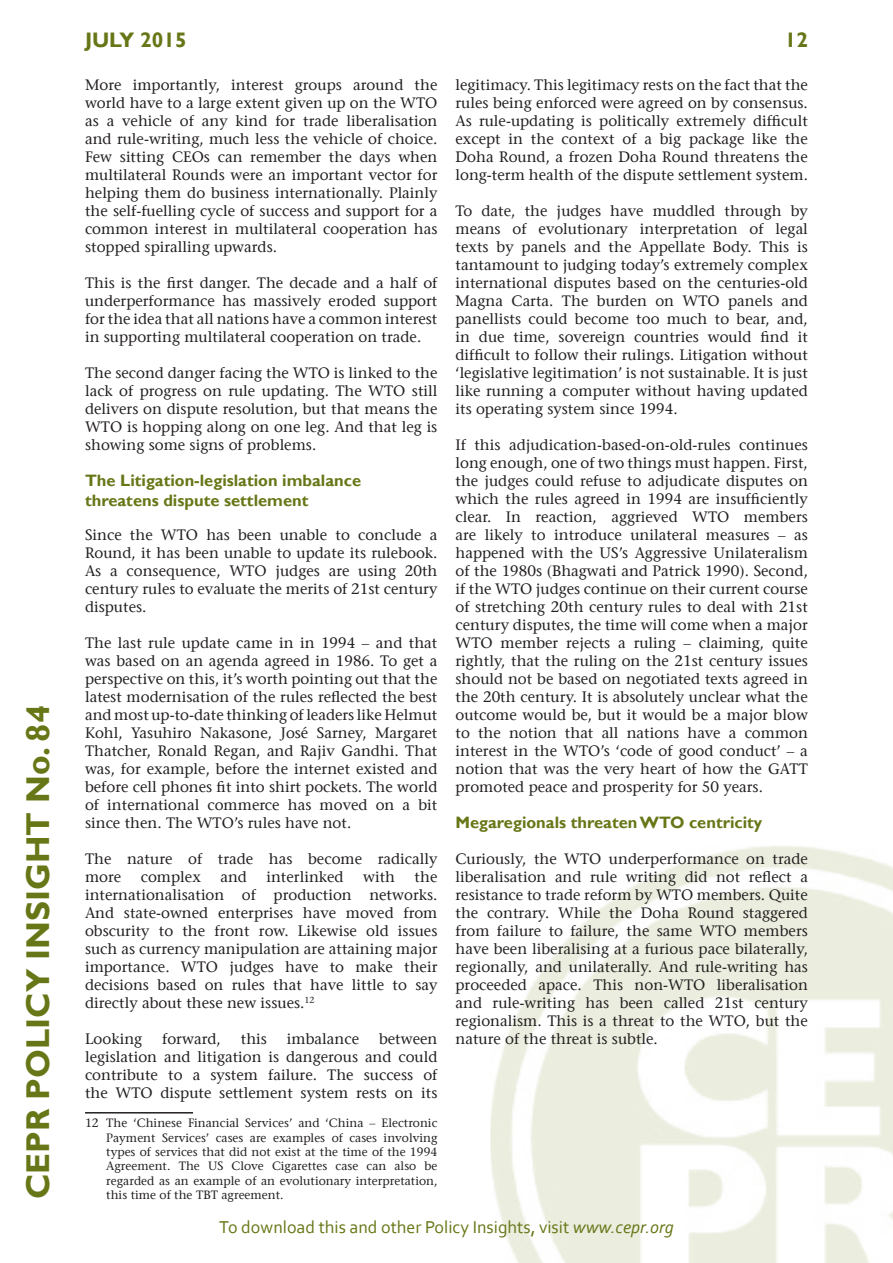
<style>
.page{position:relative;width:893px;height:1263px;background:#fff}
.page>*{position:absolute;margin:0;border:0;box-sizing:border-box;transform-origin:0 0}
.t1{font:700 33px "Gill Sans";color:#677717}
.t2{font:700 21px "Gill Sans";color:#677717}
.t3{font:18px "Corbel";color:#677717}
.t4{font:700 16.5px/19.8px "Gill Sans";color:#677717}
.t5{font:15px/18px "Stone Serif";color:#231f20;text-align:justify}
.t6{font:12px/14.4px "Stone Serif";color:#231f20;text-align:justify}
.s1{font-style:italic}
</style>
<div class="page">
<img style="left:490px;top:846px;width:403px;height:417px">
<hr style="left:85px;top:1112px;width:108px;height:1px;background:#231f20">
<h1 class="t1" style="left:18px;top:1199px;width:496px;rotate:-90deg">CEPR POLICY INSIGHT No. 84</h1>
<h2 class="t2" style="left:85px;top:28px;width:103px">july 2015</h2>
<h2 class="t2" style="left:785px;top:28px;width:25px">12</h2>
<p class="t5" style="left:85px;top:76px;width:354px">More importantly, interest groups around the world have to a large extent given up on the WTO as a vehicle of any kind for trade liberalisation and rule-writing, much less the vehicle of choice.<br>Few sitting CEOs can remember the days when multilateral Rounds were an important vector for helping them do business internationally. Plainly the self-fuelling cycle of success and support for a common interest in multilateral cooperation has stopped spiralling upwards.</p>
<p class="t5" style="left:85px;top:274px;width:354px">This is the first danger. The decade and a half of underperformance has massively eroded support for the idea that all nations have a common interest in supporting multilateral cooperation on trade.</p>
<p class="t5" style="left:85px;top:364px;width:354px">The second danger facing the WTO is linked to the lack of progress on rule updating. The WTO still delivers on dispute resolution, but that means the WTO is hopping along on one leg. And that leg is showing some signs of problems.</p>
<p class="t4" style="left:85px;top:471px;width:278px">The Litigation-legislation imbalance threatens dispute settlement</p>
<p class="t5" style="left:85px;top:526px;width:354px">Since the WTO has been unable to conclude a Round, it has been unable to update its rulebook.<br>As a consequence, WTO judges are using 20th century rules to evaluate the merits of 21st century disputes.</p>
<p class="t5" style="left:85px;top:634px;width:354px">The last rule update came in in 1994 – and that was based on an agenda agreed in 1986. To get a perspective on this, it’s worth pointing out that the latest modernisation of the rules reflected the best and most up-to-date thinking of leaders like Helmut Kohl, Yasuhiro Nakasone, José Sarney, Margaret Thatcher, Ronald Regan, and Rajiv Gandhi. That was, for example, before the internet existed and before cell phones fit into shirt pockets. The world of international commerce has moved on a bit since then. The WTO’s rules have not.</p>
<p class="t5" style="left:85px;top:850px;width:354px">The nature of trade has become radically more</p>
<p class="t5" style="left:85px;top:868px;width:354px;text-indent:330px">the internationalisation of production networks.<br>And state-owned enterprises have moved from obscurity to the front row. Likewise old issues such as currency manipulation are attaining major importance. WTO judges have to make their decisions based on rules that have little to say directly about these new issues.<sup>12</sup></p>
<p class="t5" style="left:85px;top:1030px;width:59px">Looking</p>
<p class="t5" style="left:162px;top:1030px;width:60px">forward,</p>
<p class="t5" style="left:241px;top:1030px;width:28px">this</p>
<p class="t5" style="left:287px;top:1030px;width:74px">imbalance</p>
<p class="t5" style="left:141px;top:868px;width:62px">complex</p>
<p class="t5" style="left:220px;top:868px;width:28px">and</p>
<p class="t5" style="left:266px;top:868px;width:79px">interlinked</p>
<p class="t5" style="left:363px;top:868px;width:33px">with</p>
<p class="t5" style="left:85px;top:1030px;width:354px;text-indent:294px">between legislation and litigation is dangerous and could contribute to a system failure. The success of the WTO dispute settlement system rests on its</p>
<p class="t6" style="left:106px;top:1116px;width:333px;text-indent:-21px">12 The ‘Chinese Financial Services’ and ‘China – Electronic Payment Services’ cases are examples of cases involving types of services that did not exist at the time of the 1994<br>Agreement. The US Clove Cigarettes case can also be regarded as an example of an evolutionary interpretation, this time of the TBT agreement.</p>
<p class="t5" style="left:455px;top:76px;width:354px">legitimacy. This legitimacy rests on the fact that the rules being enforced were agreed on by consensus.<br>As rule-updating is politically extremely difficult except in the context of a big package like the Doha Round, a frozen Doha Round threatens the long-term health of the dispute settlement system.</p>
<p class="t5" style="left:455px;top:202px;width:354px">To date, the judges have muddled through by means of evolutionary interpretation of legal texts by panels and the Appellate Body. This is tantamount to judging today’s extremely complex international disputes based on the centuries-old Magna Carta. The burden on WTO panels and panellists could become too much to bear, and, in due time, sovereign countries would find it difficult to follow their rulings. Litigation without ‘legislative legitimation’ is not sustainable. It is just like running a computer without having updated its operating system since 1994.</p>
<p class="t5" style="left:455px;top:436px;width:354px">If this adjudication-based-on-old-rules continues long enough, one of two things must happen. First, the judges could refuse to adjudicate disputes on which the rules agreed in 1994 are insufficiently clear. In reaction, aggrieved WTO members are likely to introduce unilateral measures – as happened with the US’s Aggressive Unilateralism of the 1980s (Bhagwati and Patrick 1990). Second, if the WTO judges continue on their current course of stretching 20th century rules to deal with 21st century disputes, the time will come when a major WTO member rejects a ruling – claiming, quite rightly, that the ruling on the 21st century issues should not be based on negotiated texts agreed in the 20th century. It is absolutely unclear what the outcome would be, but it would be a major blow to the notion that all nations have a common interest in the WTO’s ‘code of good conduct’ – a notion that was the very heart of how the GATT promoted peace and prosperity for 50 years.</p>
<p class="t4" style="left:455px;top:813px;width:308px">Megaregionals threaten WTO centricity</p>
<p class="t5" style="left:455px;top:850px;width:354px">Curiously, the WTO underperformance on trade liberalisation and rule writing did not reflect a resistance to trade reform by WTO members. Quite the contrary. While the Doha Round staggered from failure to failure, the same WTO members have been liberalising at a furious pace bilaterally, regionally, and unilaterally. And rule-writing has proceeded apace. This non-WTO liberalisation and rule-writing has been called 21st century regionalism. This is a threat to the WTO, but the nature of the threat is subtle.</p>
<p class="t3" style="left:219px;top:1216px;width:456px">To download this and other Policy Insights, visit <span class="s1">www.cepr.org</span></p>
</div>
